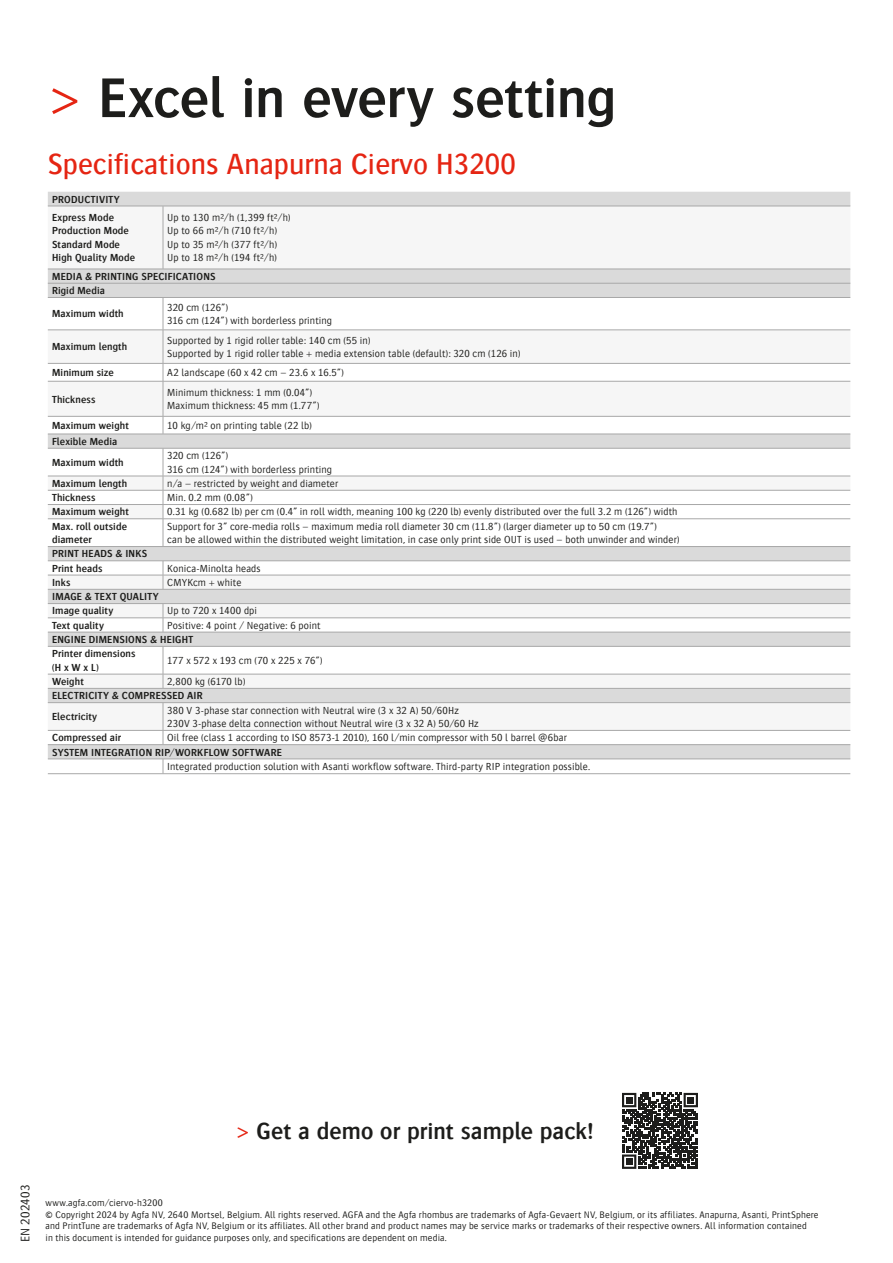
<style>
.page{position:relative;width:893px;height:1263px;background:#fff}
.page>*{position:absolute;margin:0;border:0;box-sizing:border-box;transform-origin:0 0}
.t1{font:600 58.2px "Bosis For Agfa";letter-spacing:-.01em;color:#1d1d1b}
.t2{font:500 30px "Bosis For Agfa";color:#e52513}
.t3{font:600 24px "Bosis For Agfa";color:#1d1d1b}
.t4{font:300 12.75px "Bosis For Agfa";letter-spacing:.005em;color:#1d1d1b}
.t5{font:300 10.5px/13.5px "Bosis For Agfa";letter-spacing:.015em;color:#1d1d1b}
.t6{font:600 10.5px/13.5px "Bosis For Agfa";letter-spacing:.015em;color:#1d1d1b}
.t7{font:300 9.75px/11.7px "Bosis For Agfa";letter-spacing:.015em;color:#1d1d1b}
.s1{font-weight:300;color:#e52513}
.s2{color:#e52513}
</style>
<div class="page">
<svg style="left:48px;top:192px;width:802px;height:567px;fill:#dadada"></svg>
<svg style="left:48px;top:207px;width:802px;height:523px"></svg>
<hr style="left:163px;top:206px;width:1px;height:63px;background:#a8a8a8">
<hr style="left:48px;top:269px;width:115px;height:1px;background:#a8a8a8">
<hr style="left:163px;top:269px;width:687px;height:1px;background:#a8a8a8">
<hr style="left:48px;top:283px;width:115px;height:1px;background:#a8a8a8">
<hr style="left:163px;top:283px;width:687px;height:1px;background:#a8a8a8">
<hr style="left:163px;top:298px;width:1px;height:32px;background:#a8a8a8">
<hr style="left:48px;top:330px;width:115px;height:1px;background:#a8a8a8">
<hr style="left:163px;top:330px;width:1px;height:33px;background:#a8a8a8">
<hr style="left:48px;top:363px;width:115px;height:1px;background:#a8a8a8">
<svg style="left:163px;top:364px;width:1px;height:17px"></svg>
<hr style="left:48px;top:381px;width:115px;height:1px;background:#a8a8a8">
<hr style="left:163px;top:381px;width:1px;height:35px;background:#a8a8a8">
<hr style="left:48px;top:416px;width:115px;height:1px;background:#a8a8a8">
<svg style="left:163px;top:417px;width:1px;height:17px"></svg>
<hr style="left:48px;top:434px;width:115px;height:1px;background:#a8a8a8">
<hr style="left:163px;top:434px;width:687px;height:1px;background:#a8a8a8">
<hr style="left:48px;top:476px;width:115px;height:1px;background:#a8a8a8">
<hr style="left:48px;top:490px;width:115px;height:1px;background:#a8a8a8">
<hr style="left:48px;top:504px;width:115px;height:1px;background:#a8a8a8">
<hr style="left:48px;top:518px;width:115px;height:1px;background:#a8a8a8">
<svg style="left:163px;top:449px;width:1px;height:97px"></svg>
<hr style="left:48px;top:546px;width:115px;height:1px;background:#a8a8a8">
<hr style="left:163px;top:546px;width:687px;height:1px;background:#a8a8a8">
<hr style="left:48px;top:575px;width:115px;height:1px;background:#a8a8a8">
<svg style="left:163px;top:561px;width:1px;height:28px"></svg>
<hr style="left:48px;top:589px;width:115px;height:1px;background:#a8a8a8">
<hr style="left:163px;top:589px;width:687px;height:1px;background:#a8a8a8">
<hr style="left:48px;top:618px;width:115px;height:1px;background:#a8a8a8">
<svg style="left:163px;top:604px;width:1px;height:28px"></svg>
<hr style="left:48px;top:632px;width:115px;height:1px;background:#a8a8a8">
<hr style="left:163px;top:632px;width:687px;height:1px;background:#a8a8a8">
<hr style="left:48px;top:674px;width:115px;height:1px;background:#a8a8a8">
<svg style="left:163px;top:647px;width:1px;height:41px"></svg>
<hr style="left:48px;top:688px;width:115px;height:1px;background:#a8a8a8">
<hr style="left:163px;top:688px;width:687px;height:1px;background:#a8a8a8">
<hr style="left:48px;top:730px;width:115px;height:1px;background:#a8a8a8">
<svg style="left:163px;top:703px;width:1px;height:41px"></svg>
<hr style="left:48px;top:744px;width:115px;height:1px;background:#a8a8a8">
<hr style="left:163px;top:744px;width:687px;height:1px;background:#a8a8a8">
<svg style="left:163px;top:760px;width:1px;height:13px"></svg>
<hr style="left:48px;top:206px;width:115px;height:1px;background:#a8a8a8">
<hr style="left:163px;top:206px;width:687px;height:1px;background:#a8a8a8">
<hr style="left:48px;top:297px;width:115px;height:1px;background:#a8a8a8">
<hr style="left:163px;top:297px;width:687px;height:1px;background:#a8a8a8">
<hr style="left:163px;top:330px;width:687px;height:1px;background:#a8a8a8">
<hr style="left:163px;top:363px;width:687px;height:1px;background:#a8a8a8">
<hr style="left:163px;top:381px;width:687px;height:1px;background:#a8a8a8">
<hr style="left:163px;top:416px;width:687px;height:1px;background:#a8a8a8">
<hr style="left:48px;top:448px;width:115px;height:1px;background:#a8a8a8">
<hr style="left:163px;top:448px;width:687px;height:1px;background:#a8a8a8">
<hr style="left:163px;top:476px;width:687px;height:1px;background:#a8a8a8">
<hr style="left:163px;top:490px;width:687px;height:1px;background:#a8a8a8">
<hr style="left:163px;top:504px;width:687px;height:1px;background:#a8a8a8">
<hr style="left:163px;top:518px;width:687px;height:1px;background:#a8a8a8">
<hr style="left:48px;top:560px;width:115px;height:1px;background:#a8a8a8">
<hr style="left:163px;top:560px;width:687px;height:1px;background:#a8a8a8">
<hr style="left:163px;top:575px;width:687px;height:1px;background:#a8a8a8">
<hr style="left:48px;top:603px;width:115px;height:1px;background:#a8a8a8">
<hr style="left:163px;top:603px;width:687px;height:1px;background:#a8a8a8">
<hr style="left:163px;top:618px;width:687px;height:1px;background:#a8a8a8">
<hr style="left:48px;top:646px;width:115px;height:1px;background:#a8a8a8">
<hr style="left:163px;top:646px;width:687px;height:1px;background:#a8a8a8">
<hr style="left:163px;top:674px;width:687px;height:1px;background:#a8a8a8">
<hr style="left:48px;top:702px;width:115px;height:1px;background:#a8a8a8">
<hr style="left:163px;top:702px;width:687px;height:1px;background:#a8a8a8">
<hr style="left:163px;top:730px;width:687px;height:1px;background:#a8a8a8">
<hr style="left:48px;top:759px;width:115px;height:1px;background:#a8a8a8">
<hr style="left:163px;top:759px;width:687px;height:1px;background:#a8a8a8">
<hr style="left:48px;top:773px;width:115px;height:1px;background:#a8a8a8">
<hr style="left:163px;top:773px;width:687px;height:1px;background:#a8a8a8">
<svg style="left:622px;top:1093px;width:76px;height:76px"></svg>
<div style="left:626px;top:1158px;width:6px;height:7px;background:#1d1d1b"></div>
<h1 class="t1" style="left:48px;top:73px;width:570px"><span class="s1">&gt;</span> Excel in every setting</h1>
<h2 class="t2" style="left:48px;top:148px;width:470px">Specifications Anapurna Ciervo H3200</h2>
<p class="t6" style="left:52px;top:190px;width:69px;line-height:18.3px">PRODUCTIVITY<br>Express Mode</p>
<p class="t6" style="left:52px;top:225px;width:85px">Production Mode<br>Standard Mode<br>High Quality Mode</p>
<p class="t5" style="left:167px;top:211px;width:125px">Up to 130 m²/h (1,399 ft²/h)<br>Up to 66 m²/h (710 ft²/h)<br>Up to 35 m²/h (377 ft²/h)<br>Up to 18 m²/h (194 ft²/h)</p>
<p class="t6" style="left:52px;top:270px;width:165px;line-height:14.2px">MEDIA &amp; PRINTING SPECIFICATIONS<br>Rigid Media</p>
<p class="t6" style="left:52px;top:308px;width:73px">Maximum width</p>
<p class="t5" style="left:167px;top:300px;width:166px">320 cm (126”)<br>316 cm (124”) with borderless printing</p>
<p class="t6" style="left:52px;top:341px;width:77px">Maximum length</p>
<p class="t5" style="left:167px;top:333px;width:355px">Supported by 1 rigid roller table: 140 cm (55 in)<br>Supported by 1 rigid roller table + media extension table (default): 320 cm (126 in)</p>
<p class="t6" style="left:52px;top:366px;width:63px">Minimum size</p>
<p class="t5" style="left:167px;top:366px;width:178px">A2 landscape (60 x 42 cm – 23.6 x 16.5”)</p>
<p class="t6" style="left:52px;top:393px;width:45px">Thickness</p>
<p class="t5" style="left:167px;top:385px;width:154px">Minimum thickness: 1 mm (0.04”)<br>Maximum thickness: 45 mm (1.77”)</p>
<p class="t6" style="left:52px;top:419px;width:78px">Maximum weight</p>
<p class="t5" style="left:167px;top:419px;width:146px">10 kg/m² on printing table (22 lb)</p>
<p class="t6" style="left:52px;top:431px;width:73px;line-height:21px">Flexible Media<br>Maximum width</p>
<p class="t5" style="left:167px;top:449px;width:166px">320 cm (126”)<br>316 cm (124”) with borderless printing</p>
<p class="t6" style="left:52px;top:477px;width:77px">Maximum length</p>
<p class="t5" style="left:167px;top:476px;width:172px">n/a – restricted by weight and diameter</p>
<p class="t6" style="left:52px;top:491px;width:45px">Thickness</p>
<p class="t5" style="left:167px;top:491px;width:87px">Min. 0.2 mm (0.08”)</p>
<p class="t6" style="left:52px;top:506px;width:78px">Maximum weight</p>
<p class="t5" style="left:167px;top:505px;width:512px">0.31 kg (0.682 lb) per cm (0.4” in roll width, meaning 100 kg (220 lb) evenly distributed over the full 3.2 m (126”) width</p>
<p class="t6" style="left:52px;top:520px;width:76px">Max. roll outside diameter</p>
<p class="t5" style="left:167px;top:519px;width:514px">Support for 3” core-media rolls – maximum media roll diameter 30 cm (11.8”) (larger diameter up to 50 cm (19.7”)<br>can be allowed within the distributed weight limitation, in case only print side OUT is used – both unwinder and winder)</p>
<p class="t6" style="left:52px;top:547px;width:97px;line-height:14.2px">PRINT HEADS &amp; INKS<br>Print heads</p>
<p class="t5" style="left:167px;top:561px;width:95px">Konica-Minolta heads</p>
<p class="t6" style="left:52px;top:576px;width:20px">Inks</p>
<p class="t5" style="left:167px;top:576px;width:76px">CMYKcm + white</p>
<p class="t6" style="left:52px;top:590px;width:108px;line-height:14.2px">IMAGE &amp; TEXT QUALITY<br>Image quality</p>
<p class="t5" style="left:167px;top:604px;width:91px">Up to 720 x 1400 dpi</p>
<p class="t6" style="left:52px;top:619px;width:53px">Text quality</p>
<p class="t5" style="left:167px;top:618px;width:155px">Positive: 4 point / Negative: 6 point</p>
<p class="t6" style="left:52px;top:633px;width:143px;line-height:14px">ENGINE DIMENSIONS &amp; HEIGHT<br>Printer dimensions<br>(H x W x L)</p>
<p class="t5" style="left:167px;top:654px;width:157px">177 x 572 x 193 cm (70 x 225 x 76”)</p>
<p class="t6" style="left:52px;top:675px;width:33px">Weight</p>
<p class="t5" style="left:167px;top:675px;width:80px">2,800 kg (6170 lb)</p>
<p class="t6" style="left:52px;top:686px;width:152px;line-height:21px">ELECTRICITY &amp; COMPRESSED AIR<br>Electricity</p>
<p class="t5" style="left:167px;top:703px;width:313px">380 V 3-phase star connection with Neutral wire (3 x 32 A) 50/60Hz<br>230V 3-phase delta connection without Neutral wire (3 x 32 A) 50/60 Hz</p>
<p class="t6" style="left:52px;top:731px;width:71px">Compressed air</p>
<p class="t5" style="left:167px;top:731px;width:401px">Oil free (class 1 according to ISO 8573-1 2010), 160 l/min compressor with 50 l barrel @6bar</p>
<p class="t6" style="left:52px;top:746px;width:231px">SYSTEM INTEGRATION RIP/WORKFLOW SOFTWARE</p>
<p class="t5" style="left:167px;top:760px;width:424px">Integrated production solution with Asanti workflow software. Third-party RIP integration possible.</p>
<h3 class="t3" style="left:236px;top:1121px;width:360px"><span class="s2">&gt;</span> Get a demo or print sample pack!</h3>
<p class="t4" style="left:18px;top:1242px;width:59px;rotate:-90deg">EN 202403</p>
<p class="t7" style="left:46px;top:1196px;width:774px">www.agfa.com/ciervo-h3200<br>© Copyright 2024 by Agfa NV, 2640 Mortsel, Belgium. All rights reserved. AGFA and the Agfa rhombus are trademarks of Agfa-Gevaert NV, Belgium, or its affiliates. Anapurna, Asanti, PrintSphere and PrintTune are trademarks of Agfa NV, Belgium or its affiliates. All other brand and product names may be service marks or trademarks of their respective owners. All information contained<br>in this document is intended for guidance purposes only, and specifications are dependent on media.</p>
</div>
